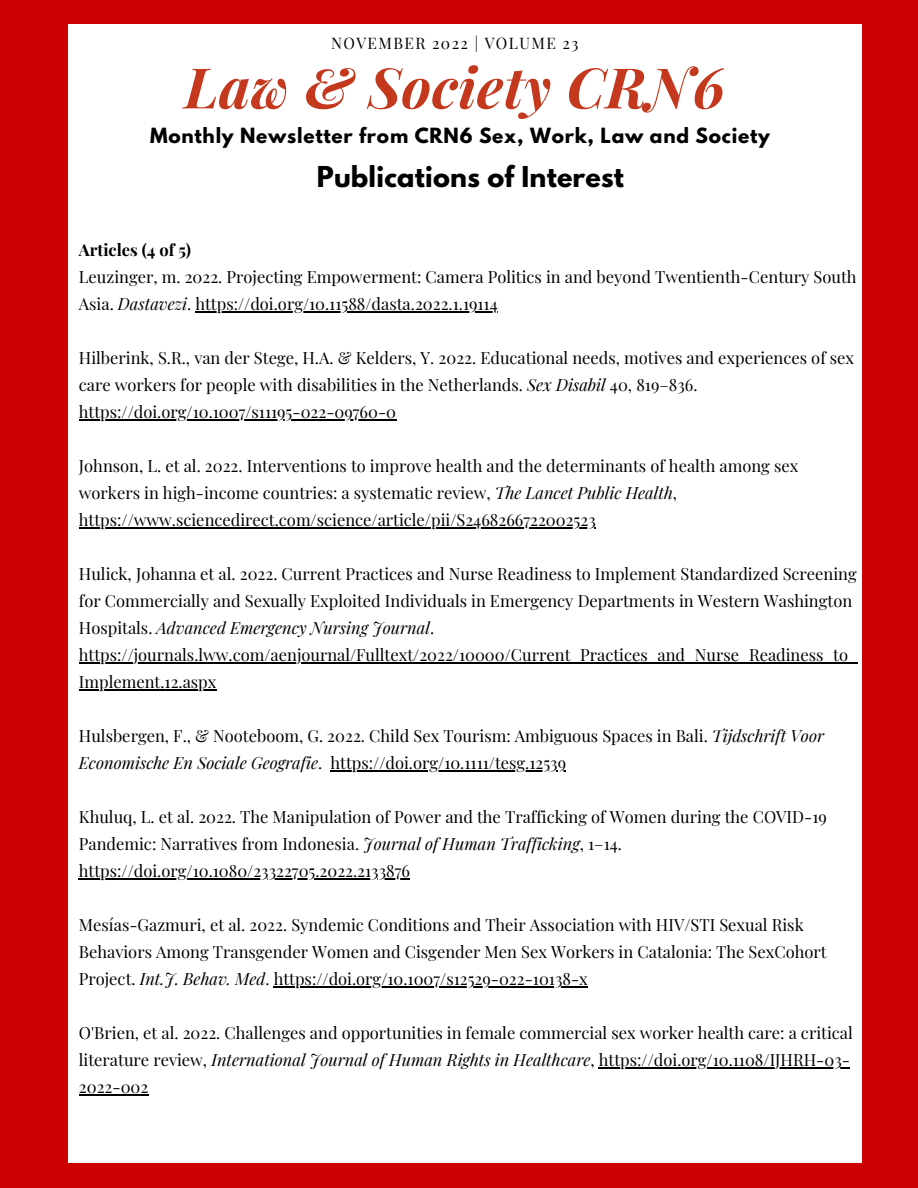
<style>
.page{position:relative;width:918px;height:1188px;background:#cd0000}
.page>*{position:absolute;margin:0;border:0;box-sizing:border-box;transform-origin:0 0}
.t1{font:italic 700 56.1px "Playfair Display";letter-spacing:.01em;color:#c4391d}
.t2{font:700 25.5px "League Spartan";letter-spacing:.01em;color:#000}
.t3{font:700 18.6px "League Spartan";letter-spacing:.04em;color:#000}
.t4{font:16.5px/27px "Playfair Display";color:#000}
.t5{font:700 16.5px "Playfair Display";color:#000}
.t6{font:15.6px "Playfair Display";letter-spacing:.09em;color:#000}
.s1{font-style:italic}
</style>
<div class="page">
<div style="left:69px;top:25px;width:793px;height:1138px;background:#fff"></div>
<hr style="left:195px;top:311px;width:303px;height:1px;background:#000">
<hr style="left:79px;top:419px;width:317px;height:1px;background:#000">
<hr style="left:79px;top:527px;width:517px;height:1px;background:#000">
<hr style="left:79px;top:662px;width:778px;height:1px;background:#000">
<hr style="left:79px;top:689px;width:137px;height:1px;background:#000">
<hr style="left:331px;top:770px;width:235px;height:1px;background:#000">
<hr style="left:79px;top:878px;width:331px;height:1px;background:#000">
<hr style="left:274px;top:986px;width:314px;height:1px;background:#000">
<hr style="left:599px;top:1067px;width:251px;height:1px;background:#000">
<hr style="left:79px;top:1094px;width:69px;height:1px;background:#000">
<p class="t6" style="left:331px;top:32px;width:249px">NOVEMBER 2022 | VOLUME 23</p>
<h1 class="t1" style="left:185px;top:48px;width:542px">Law &amp; Society CRN6</h1>
<p class="t3" style="left:150px;top:126px;width:621px">Monthly Newsletter from CRN6 Sex, Work, Law and Society</p>
<h2 class="t2" style="left:317px;top:164px;width:309px">Publications of Interest</h2>
<p class="t5" style="left:79px;top:238px;width:114px">Articles (4 of 5)</p>
<p class="t4" style="left:79px;top:263px;width:779px">Leuzinger, m. 2022. Projecting Empowerment: Camera Politics in and beyond Twentienth-Century South<br>Asia. <span class="s1">Dastavezi</span>. https://doi.org/10.11588/dasta.2022.1.19114</p>
<p class="t4" style="left:79px;top:344px;width:777px">Hilberink, S.R., van der Stege, H.A. &amp; Kelders, Y. 2022. Educational needs, motives and experiences of sex care workers for people with disabilities in the Netherlands. <span class="s1">Sex Disabil</span> 40, 819–836. https://doi.org/10.1007/s11195-022-09760-0</p>
<p class="t4" style="left:79px;top:452px;width:721px">Johnson, L. et al. 2022. Interventions to improve health and the determinants of health among sex workers in high-income countries: a systematic review, <span class="s1">The Lancet Public Health</span>, https://www.sciencedirect.com/science/article/pii/S2468266722002523</p>
<p class="t4" style="left:79px;top:560px;width:781px">Hulick, Johanna et al. 2022. Current Practices and Nurse Readiness to Implement Standardized Screening for Commercially and Sexually Exploited Individuals in Emergency Departments in Western Washington Hospitals. <span class="s1">Advanced Emergency Nursing Journal</span>. https://journals.lww.com/aenjournal/Fulltext/2022/10000/Current_Practices_and_Nurse_Readiness_to_ Implement.12.aspx</p>
<p class="t4" style="left:79px;top:722px;width:747px">Hulsbergen, F., &amp; Nooteboom, G. 2022. Child Sex Tourism: Ambiguous Spaces in Bali. <span class="s1">Tijdschrift Voor<br>Economische En Sociale Geografie</span>. https://doi.org/10.1111/tesg.12539</p>
<p class="t4" style="left:79px;top:803px;width:749px">Khuluq, L. et al. 2022. The Manipulation of Power and the Trafficking of Women during the COVID-19<br>Pandemic: Narratives from Indonesia. <span class="s1">Journal of Human Trafficking</span>, 1–14. https://doi.org/10.1080/23322705.2022.2133876</p>
<p class="t4" style="left:79px;top:911px;width:749px">Mesías-Gazmuri, et al. 2022. Syndemic Conditions and Their Association with HIV/STI Sexual Risk<br>Behaviors Among Transgender Women and Cisgender Men Sex Workers in Catalonia: The SexCohort<br>Project. <span class="s1">Int.J. Behav. Med</span>. https://doi.org/10.1007/s12529-022-10138-x</p>
<p class="t4" style="left:79px;top:1019px;width:775px">O'Brien, et al. 2022. Challenges and opportunities in female commercial sex worker health care: a critical literature review, <span class="s1">International Journal of Human Rights in Healthcare</span>, https://doi.org/10.1108/IJHRH-03-<br>2022-002</p>
</div>
